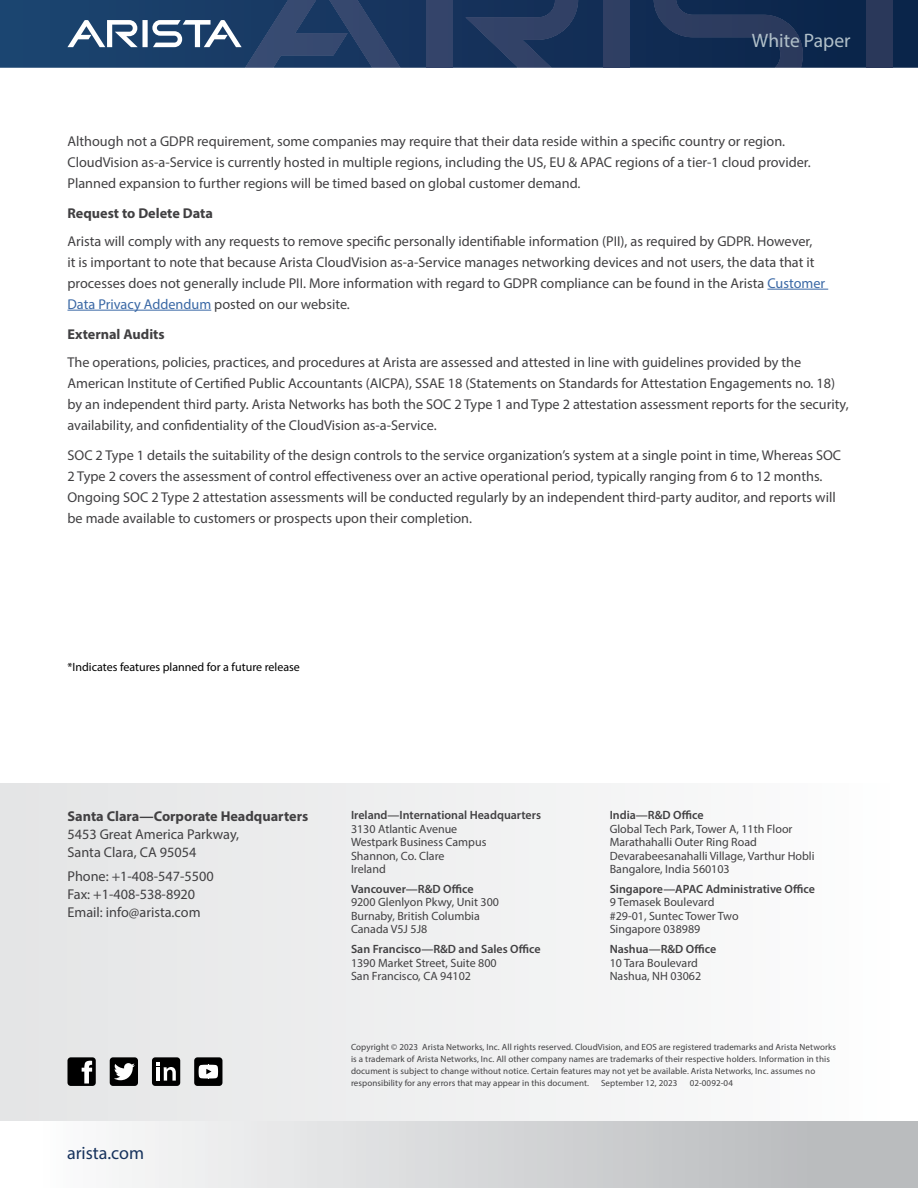
<style>
.page{position:relative;width:918px;height:1188px;background:#fff}
.page>*{position:absolute;margin:0;border:0;box-sizing:border-box;transform-origin:0 0}
.t1{font:19.5px "Myriad Pro";color:#b1c0c9}
.t2{font:18px "Myriad Pro";color:#16325c}
.t3{font:14.25px/21px "Myriad Pro";color:#414042}
.t4{font:700 14.25px "Myriad Pro";color:#414042}
.t5{font:12px/13.5px "Myriad Pro";color:#414042}
.t6{font:600 12px "Myriad Pro";color:#414042}
.t7{font:12px "Myriad Pro";color:#000}
.t8{font:9px/12px "Myriad Pro";letter-spacing:.01em;color:#414042}
.s1{color:#3a68a5}
</style>
<div class="page">
<svg style="left:0;top:0;width:918px;height:68px;background:#13325a"></svg>
<div style="left:426px;top:0;width:26px;height:68px;background:#34446a"></div>
<svg style="left:465px;top:0;width:113px;height:68px;background:#22385f"></svg>
<svg style="left:67px;top:0;width:333px;height:68px;background:#334f75"></svg>
<div style="left:604px;top:0;width:26px;height:68px;background:#2f3f63"></div>
<svg style="left:654px;top:0;width:149px;height:68px;background:#1a3156"></svg>
<div style="left:867px;top:0;width:26px;height:68px;background:#2a385a"></div>
<div style="left:0;top:1120px;width:918px;height:68px;background:linear-gradient(to right,#fff,#b3b5b7)"></div>
<div style="left:0;top:783px;width:918px;height:337px;background:linear-gradient(to right,#e3e4e5,#fdfefe)"></div>
<div style="left:67px;top:1057px;width:29px;height:29px;background:#000;border-radius:3px"></div>
<div style="left:110px;top:1057px;width:28px;height:29px;background:#000;border-radius:3px"></div>
<div style="left:152px;top:1057px;width:28px;height:29px;background:#000;border-radius:3px"></div>
<div style="left:194px;top:1057px;width:28px;height:29px;background:#000;border-radius:3px"></div>
<svg style="left:82px;top:1060px;width:10px;height:24px"></svg>
<svg style="left:114px;top:1063px;width:21px;height:17px"></svg>
<svg style="left:157px;top:1063px;width:19px;height:18px"></svg>
<svg style="left:199px;top:1065px;width:19px;height:14px"></svg>
<hr style="left:767px;top:289px;width:61px;height:1px;background:#3a68a5">
<hr style="left:68px;top:310px;width:143px;height:1px;background:#3a68a5">
<h1 class="t1" style="left:752px;top:29px;width:100px">White Paper</h1>
<p class="t3" style="left:68px;top:130px;width:745px">Although not a GDPR requirement, some companies may require that their data reside within a specific country or region.<br>CloudVision as-a-Service is currently hosted in multiple regions, including the US, EU &amp; APAC regions of a tier-1 cloud provider.<br>Planned expansion to further regions will be timed based on global customer demand.</p>
<p class="t4" style="left:68px;top:204px;width:147px">Request to Delete Data</p>
<p class="t3" style="left:68px;top:230px;width:759px">Arista will comply with any requests to remove specific personally identifiable information (PII), as required by GDPR. However,<br>it is important to note that because Arista CloudVision as-a-Service manages networking devices and not users, the data that it processes does not generally include PII. More information with regard to GDPR compliance can be found in the Arista <span class="s1">Customer Data Privacy Addendum</span> posted on our website.</p>
<p class="t4" style="left:68px;top:325px;width:99px">External Audits</p>
<p class="t3" style="left:68px;top:351px;width:783px">The operations, policies, practices, and procedures at Arista are assessed and attested in line with guidelines provided by the American Institute of Certified Public Accountants (AICPA), SSAE 18 (Statements on Standards for Attestation Engagements no. 18) by an independent third party. Arista Networks has both the SOC 2 Type 1 and Type 2 attestation assessment reports for the security, availability, and confidentiality of the CloudVision as-a-Service.</p>
<p class="t3" style="left:68px;top:445px;width:775px">SOC 2 Type 1 details the suitability of the design controls to the service organization’s system at a single point in time, Whereas SOC 2 Type 2 covers the assessment of control effectiveness over an active operational period, typically ranging from 6 to 12 months.<br>Ongoing SOC 2 Type 2 attestation assessments will be conducted regularly by an independent third-party auditor, and reports will be made available to customers or prospects upon their completion.</p>
<p class="t7" style="left:68px;top:660px;width:234px">*Indicates features planned for a future release</p>
<p class="t4" style="left:68px;top:807px;width:242px">Santa Clara—Corporate Headquarters</p>
<p class="t3" style="left:68px;top:825px;width:173px;line-height:18px">5453 Great America Parkway,<br>Santa Clara, CA 95054</p>
<p class="t3" style="left:68px;top:867px;width:148px;line-height:18px">Phone: +1-408-547-5500<br>Fax: +1-408-538-8920<br>Email: info@arista.com</p>
<p class="t2" style="left:67px;top:1142px;width:79px">arista.com</p>
<p class="t6" style="left:351px;top:807px;width:192px">Ireland—International Headquarters</p>
<p class="t5" style="left:351px;top:822px;width:137px">3130 Atlantic Avenue<br>Westpark Business Campus<br>Shannon, Co. Clare<br>Ireland</p>
<p class="t6" style="left:351px;top:881px;width:124px">Vancouver—R&amp;D Office</p>
<p class="t5" style="left:351px;top:896px;width:150px">9200 Glenlyon Pkwy, Unit 300<br>Burnaby, British Columbia<br>Canada V5J 5J8</p>
<p class="t6" style="left:351px;top:942px;width:191px">San Francisco—R&amp;D and Sales Office</p>
<p class="t5" style="left:351px;top:956px;width:147px">1390 Market Street, Suite 800<br>San Francisco, CA 94102</p>
<p class="t6" style="left:610px;top:807px;width:95px">India—R&amp;D Office</p>
<p class="t5" style="left:610px;top:822px;width:206px">Global Tech Park, Tower A, 11th Floor Marathahalli Outer Ring Road Devarabeesanahalli Village, Varthur Hobli Bangalore, India 560103</p>
<p class="t6" style="left:610px;top:881px;width:207px">Singapore—APAC Administrative Office</p>
<p class="t5" style="left:610px;top:896px;width:130px">9 Temasek Boulevard #29-01, Suntec Tower Two<br>Singapore 038989</p>
<p class="t6" style="left:610px;top:942px;width:108px">Nashua—R&amp;D Office</p>
<p class="t5" style="left:610px;top:956px;width:93px">10 Tara Boulevard<br>Nashua, NH 03062</p>
<p class="t8" style="left:351px;top:1041px;width:487px">Copyright © 2023 Arista Networks, Inc. All rights reserved. CloudVision, and EOS are registered trademarks and Arista Networks is a trademark of Arista Networks, Inc. All other company names are trademarks of their respective holders. Information in this document is subject to change without notice. Certain features may not yet be available. Arista Networks, Inc. assumes no responsibility for any errors that may appear in this document.</p>
<p class="t8" style="left:601px;top:1077px;width:78px">September 12, 2023</p>
<p class="t8" style="left:690px;top:1077px;width:45px">02-0092-04</p>
</div>
